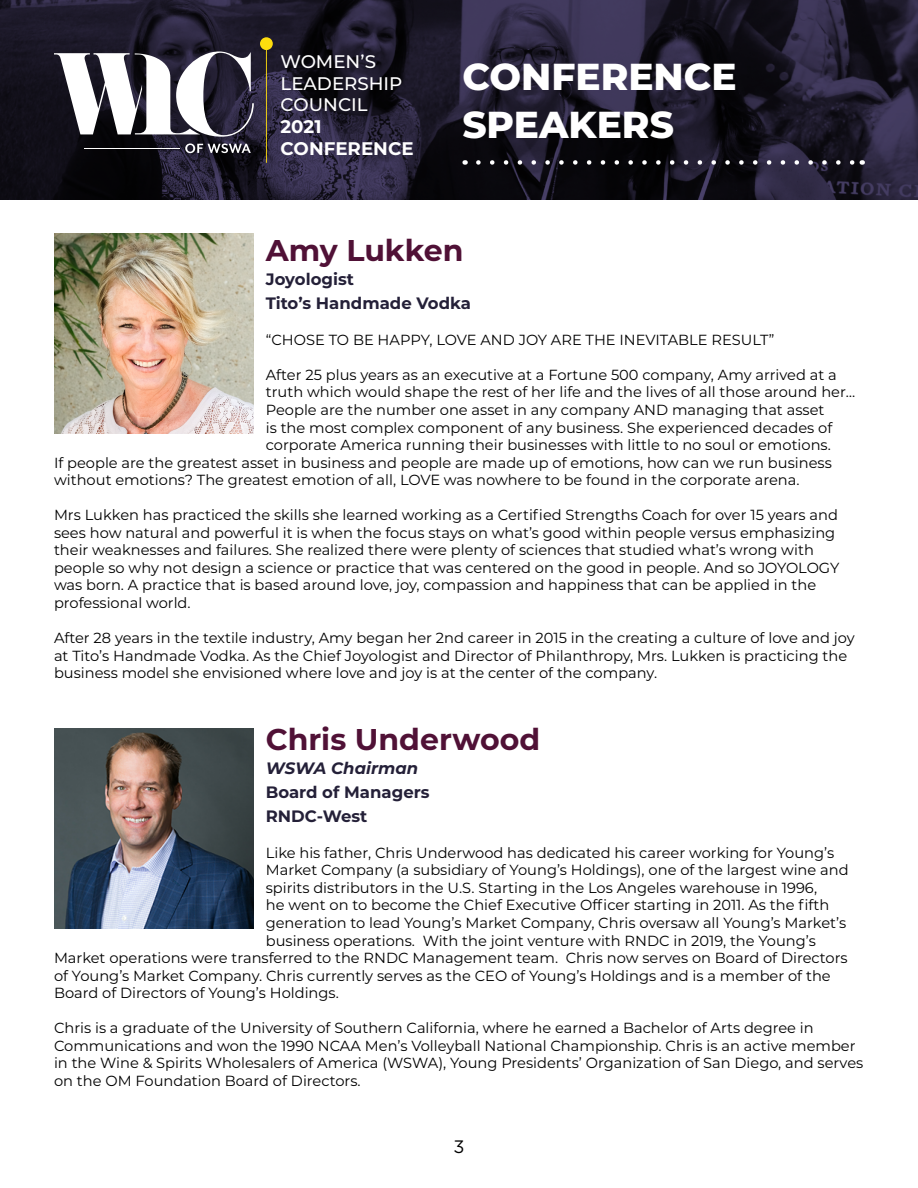
<style>
.page{position:relative;width:918px;height:1188px;background:#fff}
.page>*{position:absolute;margin:0;border:0;box-sizing:border-box;transform-origin:0 0}
.t1{font:800 37.5px/48px "Montserrat";color:#fff}
.t2{font:700 30px "Montserrat";color:#501136}
.t3{font:500 18.3px/21.9px "Montserrat";color:#fff}
.t4{font:700 18.3px/21.9px "Montserrat";color:#fff}
.t5{font:18px "Gotham";color:#000}
.t6{font:700 16.5px/24px "Montserrat";color:#242038}
.t7{font:italic 700 16.5px "Montserrat";color:#242038}
.t8{font:14.7px/17.5px "Montserrat";color:#000}
</style>
<div class="page">
<img style="left:54px;top:234px;width:200px;height:200px">
<img style="left:54px;top:729px;width:200px;height:199px">
<img style="left:0;top:0;width:918px;height:199px">
<hr style="left:85px;top:148px;width:95px;height:1px;background:#fff">
<svg style="left:54px;top:51px;width:200px;height:86px"></svg>
<svg style="left:185px;top:143px;width:66px;height:10px"></svg>
<div style="left:260px;top:37px;width:13px;height:13px;background:#fedd0e;border-radius:6px"></div>
<svg style="left:478px;top:160px;width:377px;height:5px;background:#4b4952"></svg>
<p class="t3" style="left:281px;top:50px;width:123px">WOMEN’S<br>LEADERSHIP<br>COUNCIL</p>
<p class="t4" style="left:281px;top:115px;width:135px">2021<br>CONFERENCE</p>
<h1 class="t1" style="left:462px;top:50px;width:276px">CONFERENCE<br>SPEAKERS</h1>
<h2 class="t2" style="left:266px;top:229px;width:199px">Amy Lukken</h2>
<p class="t6" style="left:266px;top:267px;width:207px">Joyologist<br>Tito’s Handmade Vodka</p>
<p class="t8" style="left:266px;top:330px;width:510px">“CHOSE TO BE HAPPY, LOVE AND JOY ARE THE INEVITABLE RESULT”</p>
<p class="t8" style="left:266px;top:365px;width:573px">After 25 plus years as an executive at a Fortune 500 company, Amy arrived at a</p>
<p class="t8" style="left:266px;top:383px;width:591px">truth which would shape the rest of her life and the lives of all those around her…</p>
<p class="t8" style="left:266px;top:400px;width:560px">People are the number one asset in any company AND managing that asset</p>
<p class="t8" style="left:266px;top:418px;width:568px">is the most complex component of any business. She experienced decades of</p>
<p class="t8" style="left:266px;top:436px;width:567px">corporate America running their businesses with little to no soul or emotions.</p>
<p class="t8" style="left:54px;top:453px;width:779px">If people are the greatest asset in business and people are made up of emotions, how can we run business</p>
<p class="t8" style="left:54px;top:471px;width:747px">without emotions? The greatest emotion of all, LOVE was nowhere to be found in the corporate arena.</p>
<p class="t8" style="left:54px;top:506px;width:787px">Mrs Lukken has practiced the skills she learned working as a Certified Strengths Coach for over 15 years and sees how natural and powerful it is when the focus stays on what’s good within people versus emphasizing their weaknesses and failures. She realized there were plenty of sciences that studied what’s wrong with people so why not design a science or practice that was centered on the good in people. And so JOYOLOGY was born. A practice that is based around love, joy, compassion and happiness that can be applied in the professional world.</p>
<p class="t8" style="left:54px;top:629px;width:802px">After 28 years in the textile industry, Amy began her 2nd career in 2015 in the creating a culture of love and joy at Tito’s Handmade Vodka. As the Chief Joyologist and Director of Philanthropy, Mrs. Lukken is practicing the business model she envisioned where love and joy is at the center of the company.</p>
<h2 class="t2" style="left:266px;top:718px;width:276px">Chris Underwood</h2>
<p class="t7" style="left:266px;top:756px;width:154px">WSWA Chairman</p>
<p class="t6" style="left:266px;top:780px;width:165px">Board of Managers<br>RNDC-West</p>
<p class="t8" style="left:266px;top:843px;width:570px">Like his father, Chris Underwood has dedicated his career working for Young’s</p>
<p class="t8" style="left:266px;top:861px;width:584px">Market Company (a subsidiary of Young’s Holdings), one of the largest wine and</p>
<p class="t8" style="left:266px;top:878px;width:553px">spirits distributors in the U.S. Starting in the Los Angeles warehouse in 1996,</p>
<p class="t8" style="left:266px;top:896px;width:565px">he went on to become the Chief Executive Officer starting in 2011. As the fifth</p>
<p class="t8" style="left:266px;top:913px;width:582px">generation to lead Young’s Market Company, Chris oversaw all Young’s Market’s</p>
<p class="t8" style="left:266px;top:931px;width:552px">business operations. With the joint venture with RNDC in 2019, the Young’s</p>
<p class="t8" style="left:54px;top:949px;width:795px">Market operations were transferred to the RNDC Management team. Chris now serves on Board of Directors</p>
<p class="t8" style="left:54px;top:966px;width:778px">of Young’s Market Company. Chris currently serves as the CEO of Young’s Holdings and is a member of the</p>
<p class="t8" style="left:54px;top:984px;width:286px">Board of Directors of Young’s Holdings.</p>
<p class="t8" style="left:54px;top:1019px;width:811px">Chris is a graduate of the University of Southern California, where he earned a Bachelor of Arts degree in Communications and won the 1990 NCAA Men’s Volleyball National Championship. Chris is an active member in the Wine &amp; Spirits Wholesalers of America (WSWA), Young Presidents’ Organization of San Diego, and serves on the OM Foundation Board of Directors.</p>
<p class="t5" style="left:453px;top:1135px;width:13px">3</p>
</div>
